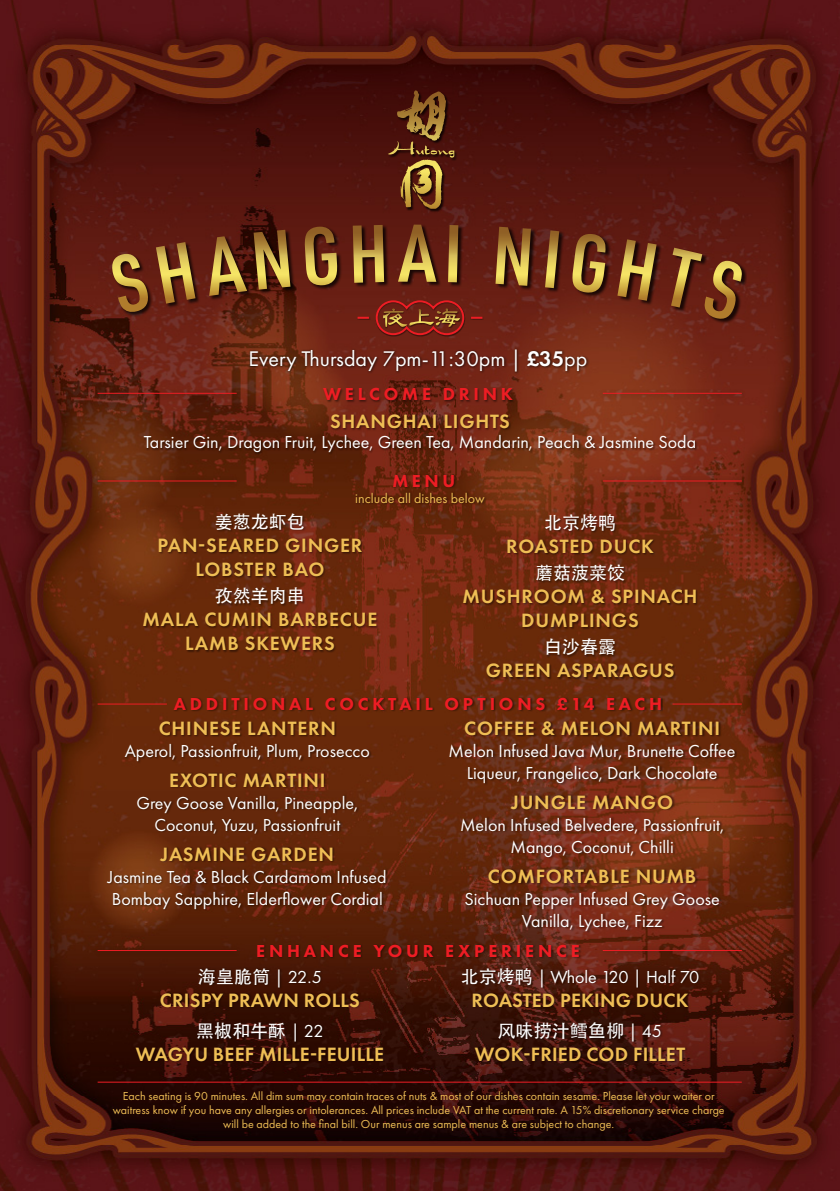
<style>
.page{position:relative;width:840px;height:1191px;background:#fff}
.page>*{position:absolute;margin:0;border:0;box-sizing:border-box;transform-origin:0 0}
.t1{font:22px "Futura PT";color:#fff}
.t2{font:600 20px/24px "Futura PT";letter-spacing:.04em;color:#efbe55;text-align:center}
.t3{font:600 20px "Futura PT";letter-spacing:.01em;color:#efbe55}
.t4{font:18px/22px "Futura PT";color:#fff;text-align:center}
.t5{font:800 18px "Futura PT";letter-spacing:.21em;color:#ed1d24}
.t6{font:500 18px "ST Heiti SC";color:#fff}
.t7{font:14px "Futura PT";color:#efbe55}
.t8{font:12px/14px "Futura PT";color:#efbe55;text-align:center}
.s1{font-weight:600}
.s2{font-family:"ST Heiti SC";font-weight:500}
.s3{font-family:"Futura PT";font-weight:400}
</style>
<div class="page">
<img style="left:0;top:0;width:839px;height:1191px">
<div style="left:135px;top:968px;width:565px;height:95px;background:#000;opacity:.45"></div>
<div style="left:107px;top:720px;width:629px;height:212px;background:#000;opacity:.45"></div>
<div style="left:249px;top:347px;width:340px;height:27px;background:#000;opacity:.75"></div>
<div style="left:173px;top:697px;width:489px;height:16px;background:#000;opacity:.45"></div>
<div style="left:258px;top:944px;width:323px;height:15px;background:#000;opacity:.45"></div>
<svg style="left:357px;top:324px;width:126px;height:12px"></svg>
<div style="left:388px;top:91px;width:69px;height:121px;background:#000;opacity:.75"></div>
<svg style="left:393px;top:141px;width:5px;height:10px"></svg>
<svg style="left:448px;top:150px;width:6px;height:4px"></svg>
<svg style="left:412px;top:186px;width:4px;height:7px"></svg>
<svg style="left:410px;top:146px;width:29px;height:29px"></svg>
<svg style="left:397px;top:90px;width:18px;height:22px"></svg>
<div style="left:93px;top:945px;width:654px;height:12px;background:#000;opacity:.45"></div>
<hr style="left:602px;top:950px;width:139px;height:1px;background:#ed1d24">
<hr style="left:98px;top:950px;width:138px;height:1px;background:#ed1d24">
<hr style="left:98px;top:1081px;width:643px;height:1px;background:#ed1d24">
<div style="left:144px;top:414px;width:553px;height:40px;background:#000;opacity:.45"></div>
<div style="left:323px;top:387px;width:191px;height:15px;background:#000;opacity:.45"></div>
<div style="left:93px;top:388px;width:654px;height:12px;background:#000;opacity:.45"></div>
<hr style="left:602px;top:393px;width:139px;height:1px;background:#ed1d24">
<hr style="left:98px;top:393px;width:138px;height:1px;background:#ed1d24">
<hr style="left:98px;top:703px;width:69px;height:1px;background:#ed1d24">
<hr style="left:672px;top:703px;width:69px;height:1px;background:#ed1d24">
<div style="left:143px;top:513px;width:554px;height:166px;background:#000;opacity:.45"></div>
<div style="left:355px;top:475px;width:131px;height:31px;background:#000;opacity:.45"></div>
<div style="left:93px;top:476px;width:654px;height:12px;background:#000;opacity:.45"></div>
<hr style="left:602px;top:480px;width:139px;height:1px;background:#ed1d24">
<hr style="left:98px;top:480px;width:138px;height:1px;background:#ed1d24">
<div style="left:112px;top:225px;width:634px;height:99px;background:#000;opacity:.75"></div>
<svg style="left:112px;top:225px;width:614px;height:88px"></svg>
<p class="t1" style="left:248px;top:345px;width:340px">Every Thursday 7pm-11:30pm | <span class="s1">£35</span>pp</p>
<p class="t5" style="left:323px;top:383px;width:191px">WELCOME DRINK</p>
<p class="t2" style="left:330px;top:409px;width:181px">SHANGHAI LIGHTS</p>
<p class="t4" style="left:144px;top:431px;width:553px">Tarsier Gin, Dragon Fruit, Lychee, Green Tea, Mandarin, Peach &amp; Jasmine Soda</p>
<p class="t5" style="left:392px;top:469px;width:64px">MENU</p>
<p class="t7" style="left:355px;top:490px;width:131px">include all dishes below</p>
<p class="t6" style="left:215px;top:511px;width:91px">姜葱龙虾包</p>
<p class="t2" style="left:157px;top:533px;width:206px">PAN-SEARED GINGER<br>LOBSTER BAO</p>
<p class="t6" style="left:215px;top:585px;width:91px">孜然羊肉串</p>
<p class="t2" style="left:142px;top:607px;width:236px">MALA CUMIN BARBECUE<br>LAMB SKEWERS</p>
<p class="t6" style="left:543px;top:512px;width:74px">北京烤鸭</p>
<p class="t2" style="left:506px;top:534px;width:149px">ROASTED DUCK</p>
<p class="t6" style="left:534px;top:562px;width:91px">蘑菇菠菜饺</p>
<p class="t2" style="left:462px;top:584px;width:236px">MUSHROOM &amp; SPINACH<br>DUMPLINGS</p>
<p class="t6" style="left:543px;top:636px;width:73px">白沙春露</p>
<p class="t2" style="left:485px;top:658px;width:190px">GREEN ASPARAGUS</p>
<p class="t5" style="left:174px;top:692px;width:489px">ADDITIONAL COCKTAIL OPTIONS £14 EACH</p>
<p class="t2" style="left:159px;top:716px;width:179px">CHINESE LANTERN</p>
<p class="t4" style="left:125px;top:740px;width:246px">Aperol, Passionfruit, Plum, Prosecco</p>
<p class="t2" style="left:169px;top:768px;width:158px">EXOTIC MARTINI</p>
<p class="t4" style="left:136px;top:791px;width:223px">Grey Goose Vanilla, Pineapple,<br>Coconut, Yuzu, Passionfruit</p>
<p class="t2" style="left:160px;top:841px;width:175px">JASMINE GARDEN</p>
<p class="t4" style="left:108px;top:865px;width:280px;text-align:left">Jasmine Tea &amp; Black Cardamom Infused<br>Bombay Sapphire, Elderflower Cordial</p>
<p class="t2" style="left:464px;top:716px;width:257px">COFFEE &amp; MELON MARTINI</p>
<p class="t4" style="left:448px;top:740px;width:288px">Melon Infused Java Mur, Brunette Coffee<br>Liqueur, Frangelico, Dark Chocolate</p>
<p class="t2" style="left:511px;top:790px;width:163px">JUNGLE MANGO</p>
<p class="t4" style="left:460px;top:813px;width:265px">Melon Infused Belvedere, Passionfruit,<br>Mango, Coconut, Chilli</p>
<p class="t2" style="left:487px;top:863px;width:210px">COMFORTABLE NUMB</p>
<p class="t4" style="left:464px;top:887px;width:257px">Sichuan Pepper Infused Grey Goose<br>Vanilla, Lychee, Fizz</p>
<p class="t5" style="left:256px;top:939px;width:325px">ENHANCE YOUR EXPERIENCE</p>
<p class="t4" style="left:198px;top:965px;width:125px"><span class="s2">海皇脆筒</span> | 22.5</p>
<p class="t3" style="left:160px;top:987px;width:201px">CRISPY PRAWN ROLLS</p>
<p class="t6" style="left:196px;top:1020px;width:129px">黑椒和牛酥 <span class="s3">| 22</span></p>
<p class="t3" style="left:136px;top:1041px;width:250px">WAGYU BEEF MILLE-FEUILLE</p>
<p class="t4" style="left:460px;top:965px;width:240px"><span class="s2">北京烤鸭</span> | Whole 120 | Half 70</p>
<p class="t3" style="left:471px;top:987px;width:218px">ROASTED PEKING DUCK</p>
<p class="t6" style="left:497px;top:1020px;width:166px">风味捞汁鳕鱼柳 <span class="s3">| 45</span></p>
<p class="t3" style="left:474px;top:1041px;width:212px">WOK-FRIED COD FILLET</p>
<p class="t8" style="left:113px;top:1088px;width:613px">Each seating is 90 minutes. All dim sum may contain traces of nuts &amp; most of our dishes contain sesame. Please let your waiter or waitress know if you have any allergies or intolerances. All prices include VAT at the current rate. A 15% discretionary service charge will be added to the final bill. Our menus are sample menus &amp; are subject to change.</p>
</div>
